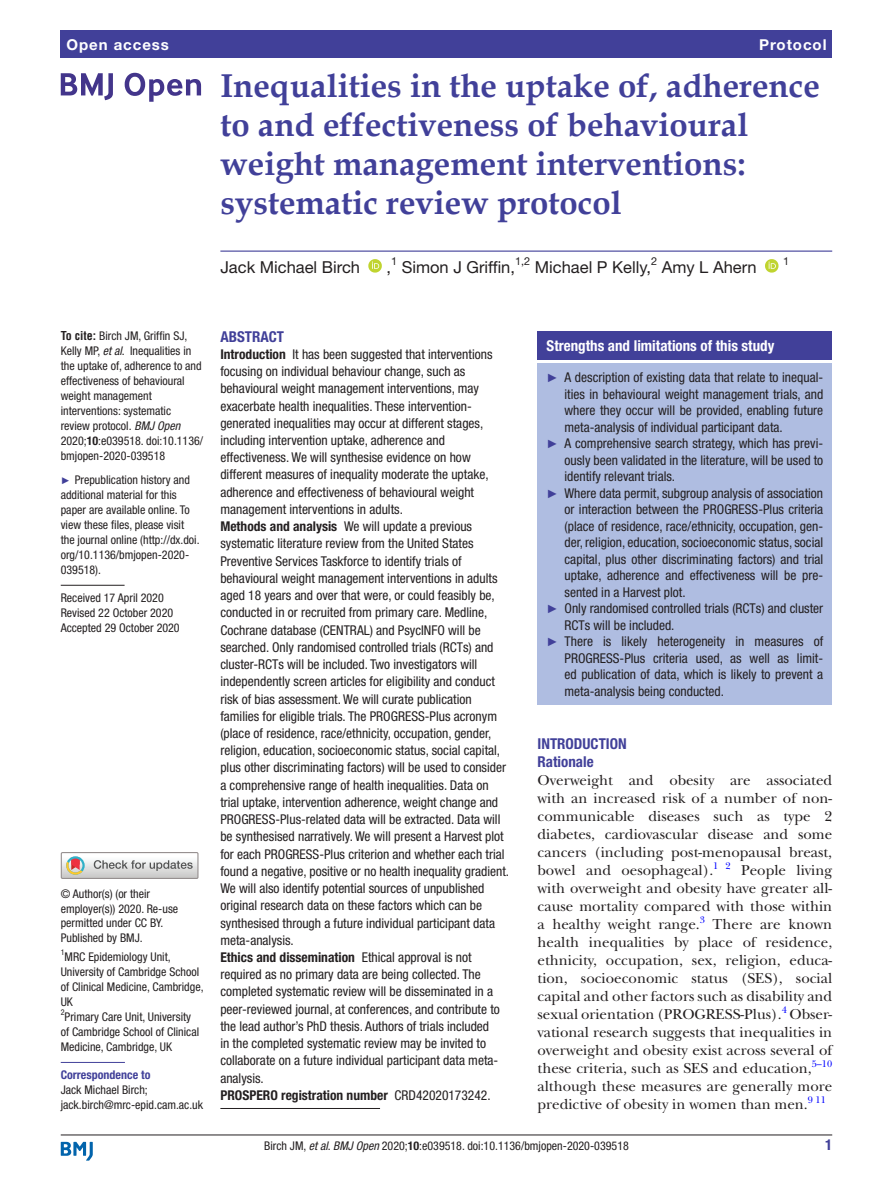
<style>
.page{position:relative;width:893px;height:1191px;background:#fff}
.page>*{position:absolute;margin:0;border:0;box-sizing:border-box;transform-origin:0 0}
.t1{font:700 33px/39px "Book Antiqua";color:#414099}
.t2{font:16.5px "Helvetica Neue LT Std";color:#231f20}
.t3{font:15px/18px "New Baskerville";color:#231f20;text-align:justify}
.t4{font:700 condensed 15px "Helvetica Neue LT Std";color:#fff}
.t5{font:700 condensed 15px/18px "Helvetica Neue LT Std";color:#414099}
.t6{font:700 15px "Helvetica Neue LT Std";letter-spacing:.065em;color:#fff}
.t7{font:condensed 13.5px/17.2px "Helvetica Neue LT Std";color:#231f20}
.t8{font:condensed 12px/15px "Helvetica Neue LT Std";color:#231f20}
.t9{font:700 condensed 12px "Helvetica Neue LT Std";color:#414099}
.t10{font:10.95px "Helvetica Neue LT Std";color:#231f20}
.t11{font:9.9px "New Baskerville";color:#00f}
.t12{font:condensed 7.95px "Helvetica Neue LT Std";color:#231f20}
.s1{font-family:"Helvetica LT Std";font-weight:700}
.s2{font-style:italic}
.s3{font-weight:700}
.s4{font-family:"Arial";font-stretch:normal;font-size:9.75px;color:#414099}
.s5{font-family:"Arial";font-stretch:normal;font-size:12px;color:#414099}
</style>
<div class="page">
<hr style="left:61px;top:1134px;width:771px;height:1px;background:#231f20">
<svg style="left:61px;top:1141px;width:32px;height:19px"></svg>
<div style="left:61px;top:31px;width:771px;height:27px;background:#414099"></div>
<hr style="left:220px;top:250px;width:612px;height:2px;background:#414099">
<svg style="left:368px;top:259px;width:14px;height:14px"></svg>
<svg style="left:765px;top:259px;width:13px;height:14px"></svg>
<hr style="left:61px;top:585px;width:64px;height:1px;background:#231f20">
<hr style="left:61px;top:1062px;width:64px;height:1px;background:#414099">
<svg style="left:61px;top:73px;width:52px;height:27px"></svg>
<svg style="left:125px;top:73px;width:76px;height:29px"></svg>
<div style="left:61px;top:852px;width:138px;height:27px;border:1px solid #969090"></div>
<svg style="left:61px;top:852px;width:137px;height:26px"></svg>
<hr style="left:220px;top:1108px;width:160px;height:1px;background:#231f20">
<div style="left:538px;top:331px;width:294px;height:29px;background:#414099"></div>
<div style="left:538px;top:364px;width:294px;height:341px;background:#afbde1"></div>
<p class="t6" style="left:66px;top:35px;width:104px">Open access</p>
<p class="t6" style="left:759px;top:35px;width:69px">Protocol</p>
<h1 class="t1" style="left:220px;top:66px;width:601px">Inequalities in the uptake of, adherence to and effectiveness of behavioural weight management interventions: systematic review protocol</h1>
<p class="t2" style="left:220px;top:257px;width:141px">Jack Michael Birch</p>
<p class="t2" style="left:386px;top:257px;width:6px">,</p>
<p class="t10" style="left:391px;top:255px;width:8px">1</p>
<p class="t2" style="left:402px;top:257px;width:115px">Simon J Griffin,</p>
<p class="t10" style="left:515px;top:255px;width:17px">1,2</p>
<p class="t2" style="left:535px;top:257px;width:118px">Michael P Kelly,</p>
<p class="t10" style="left:651px;top:255px;width:8px">2</p>
<p class="t2" style="left:662px;top:257px;width:97px">Amy L Ahern</p>
<p class="t10" style="left:783px;top:255px;width:8px">1</p>
<p class="t8" style="left:61px;top:328px;width:144px"><span class="s1">To cite:</span> Birch JM, Griffin SJ,<br>Kelly MP, <span class="s2">et al</span>. Inequalities in the uptake of, adherence to and effectiveness of behavioural weight management interventions: systematic review protocol. <span class="s2">BMJ Open<br></span>2020;<span class="s3">10</span>:e039518. doi:10.1136/ bmjopen-2020-039518</p>
<p class="t8" style="left:61px;top:472px;width:140px"><span class="s4">►</span> Prepublication history and additional material for this paper are available online. To view these files, please visit the journal online (http://dx.doi. org/10.1136/bmjopen-2020-<br>039518).</p>
<p class="t8" style="left:61px;top:590px;width:120px">Received 17 April 2020<br>Revised 22 October 2020<br>Accepted 29 October 2020</p>
<p class="t8" style="left:61px;top:887px;width:119px;line-height:14.4px">© Author(s) (or their employer(s)) 2020. Re-use permitted under CC BY.<br>Published by BMJ.</p>
<p class="t12" style="left:61px;top:948px;width:5px">1</p>
<p class="t8" style="left:61px;top:949px;width:144px;text-indent:4px">MRC Epidemiology Unit,<br>University of Cambridge School of Clinical Medicine, Cambridge,<br>UK<br><sup>2</sup>Primary Care Unit, University<br>of Cambridge School of Clinical<br>Medicine, Cambridge, UK</p>
<p class="t9" style="left:61px;top:1067px;width:91px">Correspondence to</p>
<p class="t8" style="left:61px;top:1082px;width:144px">Jack Michael Birch; jack.birch@mrc-epid.cam.ac.uk</p>
<p class="t5" style="left:220px;top:327px;width:65px">ABSTRACT</p>
<p class="t7" style="left:220px;top:345px;width:290px"><span class="s3">Introduction</span> It has been suggested that interventions focusing on individual behaviour change, such as behavioural weight management interventions, may exacerbate health inequalities. These intervention&shy;generated inequalities may occur at different stages, including intervention uptake, adherence and effectiveness. We will synthesise evidence on how different measures of inequality moderate the uptake, adherence and effectiveness of behavioural weight management interventions in adults.<br><span class="s3">Methods and analysis</span> We will update a previous systematic literature review from the United States Preventive Services Taskforce to identify trials of behavioural weight management interventions in adults aged 18 years and over that were, or could feasibly be, conducted in or recruited from primary care. Medline, Cochrane database (CENTRAL) and PsycINFO will be searched. Only randomised controlled trials (RCTs) and cluster-RCTs will be included. Two investigators will independently screen articles for eligibility and conduct risk of bias assessment. We will curate publication families for eligible trials. The PROGRESS-Plus acronym (place of residence, race/ethnicity, occupation, gender, religion, education, socioeconomic status, social capital, plus other discriminating factors) will be used to consider a comprehensive range of health inequalities. Data on trial uptake, intervention adherence, weight change and PROGRESS-Plus-related data will be extracted. Data will be synthesised narratively. We will present a Harvest plot for each PROGRESS-Plus criterion and whether each trial found a negative, positive or no health inequality gradient.<br>We will also identify potential sources of unpublished original research data on these factors which can be synthesised through a future individual participant data meta-analysis.<br><span class="s3">Ethics and dissemination</span> Ethical approval is not required as no primary data are being collected. The completed systematic review will be disseminated in a peer-reviewed journal, at conferences, and contribute to the lead author’s PhD thesis. Authors of trials included<br>in the completed systematic review may be invited to collaborate on a future individual participant data meta&shy;analysis.<br><span class="s3">PROSPERO registration number</span> CRD42020173242.</p>
<p class="t4" style="left:547px;top:336px;width:229px">Strengths and limitations of this study</p>
<p class="t7" style="left:547px;top:369px;width:278px"><span class="s5">►</span> A description of existing data that relate to inequal-</p>
<p class="t7" style="left:565px;top:385px;width:260px">ities in behavioural weight management trials, and</p>
<p class="t7" style="left:565px;top:402px;width:260px">where they occur will be provided, enabling future</p>
<p class="t7" style="left:565px;top:418px;width:220px">meta-analysis of individual participant data.</p>
<p class="t7" style="left:547px;top:435px;width:278px"><span class="s5">►</span> A comprehensive search strategy, which has previ-</p>
<p class="t7" style="left:565px;top:451px;width:260px">ously been validated in the literature, will be used to</p>
<p class="t7" style="left:565px;top:468px;width:112px">identify relevant trials.</p>
<p class="t7" style="left:547px;top:484px;width:278px"><span class="s5">►</span> Where data permit, subgroup analysis of association</p>
<p class="t7" style="left:565px;top:501px;width:260px">or interaction between the PROGRESS-Plus criteria</p>
<p class="t7" style="left:565px;top:517px;width:260px">(place of residence, race/ethnicity, occupation, gen-</p>
<p class="t7" style="left:565px;top:534px;width:260px">der, religion, education, socioeconomic status, social</p>
<p class="t7" style="left:565px;top:550px;width:260px">capital, plus other discriminating factors) and trial</p>
<p class="t7" style="left:565px;top:567px;width:260px">uptake, adherence and effectiveness will be pre-</p>
<p class="t7" style="left:565px;top:583px;width:123px">sented in a Harvest plot.</p>
<p class="t7" style="left:547px;top:600px;width:278px"><span class="s5">►</span> Only randomised controlled trials (RCTs) and cluster</p>
<p class="t7" style="left:565px;top:616px;width:111px">RCTs will be included.</p>
<p class="t7" style="left:547px;top:633px;width:278px"><span class="s5">►</span> There is likely heterogeneity in measures of</p>
<p class="t7" style="left:565px;top:649px;width:260px">PROGRESS-Plus criteria used, as well as limit-</p>
<p class="t7" style="left:565px;top:666px;width:260px">ed publication of data, which is likely to prevent a</p>
<p class="t7" style="left:565px;top:682px;width:161px">meta-analysis being conducted.</p>
<p class="t5" style="left:538px;top:734px;width:91px">INTRODUCTION<br>Rationale</p>
<p class="t3" style="left:538px;top:771px;width:296px">Overweight and obesity are associated with an increased risk of a number of non&shy;communicable diseases such as type 2 diabetes, cardiovascular disease and some cancers (including post-menopausal breast, bowel and oesophageal).</p>
<p class="t11" style="left:713px;top:859px;width:19px">1 2</p>
<p class="t3" style="left:538px;top:861px;width:296px;text-indent:203px">People living with overweight and obesity have greater all&shy;cause mortality compared with those within a healthy weight range.</p>
<p class="t11" style="left:700px;top:913px;width:7px">3</p>
<p class="t3" style="left:538px;top:915px;width:296px;text-indent:175px">There are known health inequalities by place of residence, ethnicity, occupation, sex, religion, educa&shy;tion, socioeconomic status (SES), social capital and other factors such as disability and sexual orientation (PROGRESS-Plus).<sup>4</sup> Obser&shy;vational research suggests that inequalities in overweight and obesity exist across several of these criteria, such as SES and education,</p>
<p class="t11" style="left:812px;top:1057px;width:22px">5–10</p>
<p class="t3" style="left:538px;top:1077px;width:296px">although these measures are generally more predictive of obesity in women than men.</p>
<p class="t11" style="left:808px;top:1093px;width:20px">9 11</p>
<p class="t8" style="left:264px;top:1137px;width:366px">Birch JM, <span class="s2">et al</span>. <span class="s2">BMJ Open</span> 2020;<span class="s3">10</span>:e039518. doi:10.1136/bmjopen-2020-039518</p>
<p class="t5" style="left:825px;top:1135px;width:9px">1</p>
</div>
